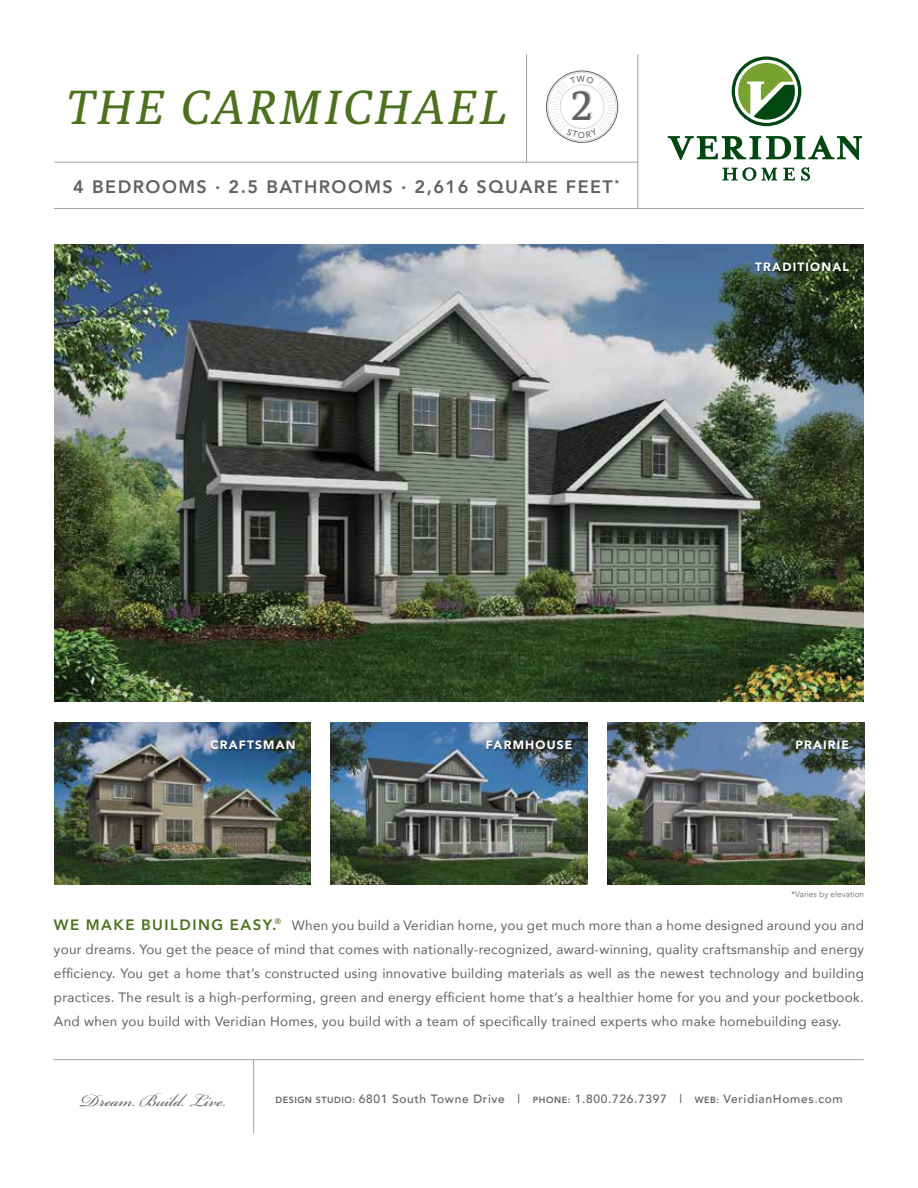
<style>
.page{position:relative;width:918px;height:1188px;background:#fff}
.page>*{position:absolute;margin:0;border:0;box-sizing:border-box;transform-origin:0 0}
.t1{font:italic 48px "Poly";letter-spacing:.06em;color:#4b711d}
.t2{font:42.6px "Poly";color:#5f6265}
.t3{font:27px "Bickham Script Pro";color:#5f6265}
.t4{font:800 18px "Avenir";letter-spacing:.08em;color:#5f6265}
.t5{font:13.5px/24px "Avenir";letter-spacing:.02em;color:#5f6265;text-align:justify}
.t6{font:500 12px "Avenir";letter-spacing:.055em;color:#5f6265}
.t7{font:900 12px "Avenir";letter-spacing:.1em;color:#fff}
.t8{font:8.25px "Avenir";color:#6d6e71}
.s1{font-weight:800;font-size:15px;color:#4b711d}
.s2{font-weight:800;font-size:9px}
</style>
<div class="page">
<svg style="left:732px;top:56px;width:69px;height:70px"></svg>
<div style="left:735px;top:60px;width:63px;height:63px;background:#fff;border-radius:50%"></div>
<svg style="left:668px;top:135px;width:194px;height:25px"></svg>
<svg style="left:738px;top:63px;width:57px;height:57px"></svg>
<svg style="left:722px;top:167px;width:55px;height:14px"></svg>
<svg style="left:801px;top:167px;width:9px;height:14px"></svg>
<svg style="left:783px;top:168px;width:12px;height:12px"></svg>
<div style="left:548px;top:72px;width:69px;height:69px;border:1px solid #d5d6d7;border-radius:50%"></div>
<div style="left:546px;top:71px;width:72px;height:72px;border:1px solid #5f6265;border-radius:50%"></div>
<div style="left:560px;top:85px;width:44px;height:44px;border:1px solid #d5d6d7;border-radius:50%"></div>
<hr style="left:54px;top:1059px;width:810px;height:1px;background:#a19fa1">
<hr style="left:253px;top:1060px;width:1px;height:74px;background:#a19fa1">
<hr style="left:638px;top:54px;width:1px;height:154px;background:#a19fa1">
<hr style="left:54px;top:208px;width:810px;height:1px;background:#a19fa1">
<hr style="left:526px;top:54px;width:1px;height:108px;background:#a19fa1">
<hr style="left:54px;top:162px;width:584px;height:1px;background:#a19fa1">
<img style="left:54px;top:722px;width:257px;height:162px">
<img style="left:608px;top:722px;width:256px;height:162px">
<img style="left:331px;top:722px;width:256px;height:162px">
<div style="left:795px;top:740px;width:56px;height:12px;background:#000;opacity:.5"></div>
<div style="left:210px;top:740px;width:87px;height:12px;background:#000;opacity:.5"></div>
<div style="left:486px;top:740px;width:89px;height:12px;background:#000;opacity:.5"></div>
<img style="left:54px;top:244px;width:810px;height:458px">
<div style="left:754px;top:262px;width:97px;height:12px;background:#000;opacity:.5"></div>
<svg style="left:566px;top:128px;width:32px;height:10px"></svg>
<h1 class="t1" style="left:66px;top:77px;width:441px">THE CARMICHAEL</h1>
<h2 class="t2" style="left:572px;top:81px;width:23px">2</h2>
<h3 class="t4" style="left:73px;top:173px;width:547px">4 BEDROOMS · 2.5 BATHROOMS · 2,616 SQUARE FEET<sup>*</sup></h3>
<p class="t7" style="left:755px;top:257px;width:95px">TRADITIONAL</p>
<p class="t7" style="left:210px;top:735px;width:87px">CRAFTSMAN</p>
<p class="t7" style="left:486px;top:735px;width:88px">FARMHOUSE</p>
<p class="t7" style="left:795px;top:735px;width:55px">PRAIRIE</p>
<p class="t8" style="left:792px;top:889px;width:74px">*Varies by elevation</p>
<p class="t5" style="left:54px;top:913px;width:812px"><span class="s1">WE MAKE BUILDING EASY.</span><sup>®</sup> When you build a Veridian home, you get much more than a home designed around you and your dreams. You get the peace of mind that comes with nationally-recognized, award-winning, quality craftsmanship and energy efficiency. You get a home that’s constructed using innovative building materials as well as the newest technology and building practices. The result is a high-performing, green and energy efficient home that’s a healthier home for you and your pocketbook.<br>And when you build with Veridian Homes, you build with a team of specifically trained experts who make homebuilding easy.</p>
<h3 class="t3" style="left:81px;top:1081px;width:147px">Dream. Build. Live.</h3>
<p class="t6" style="left:276px;top:1088px;width:569px"><span class="s2">DESIGN STUDIO:</span> 6801 South Towne Drive | <span class="s2">PHONE:</span> 1.800.726.7397 | <span class="s2">WEB:</span> VeridianHomes.com</p>
</div>
